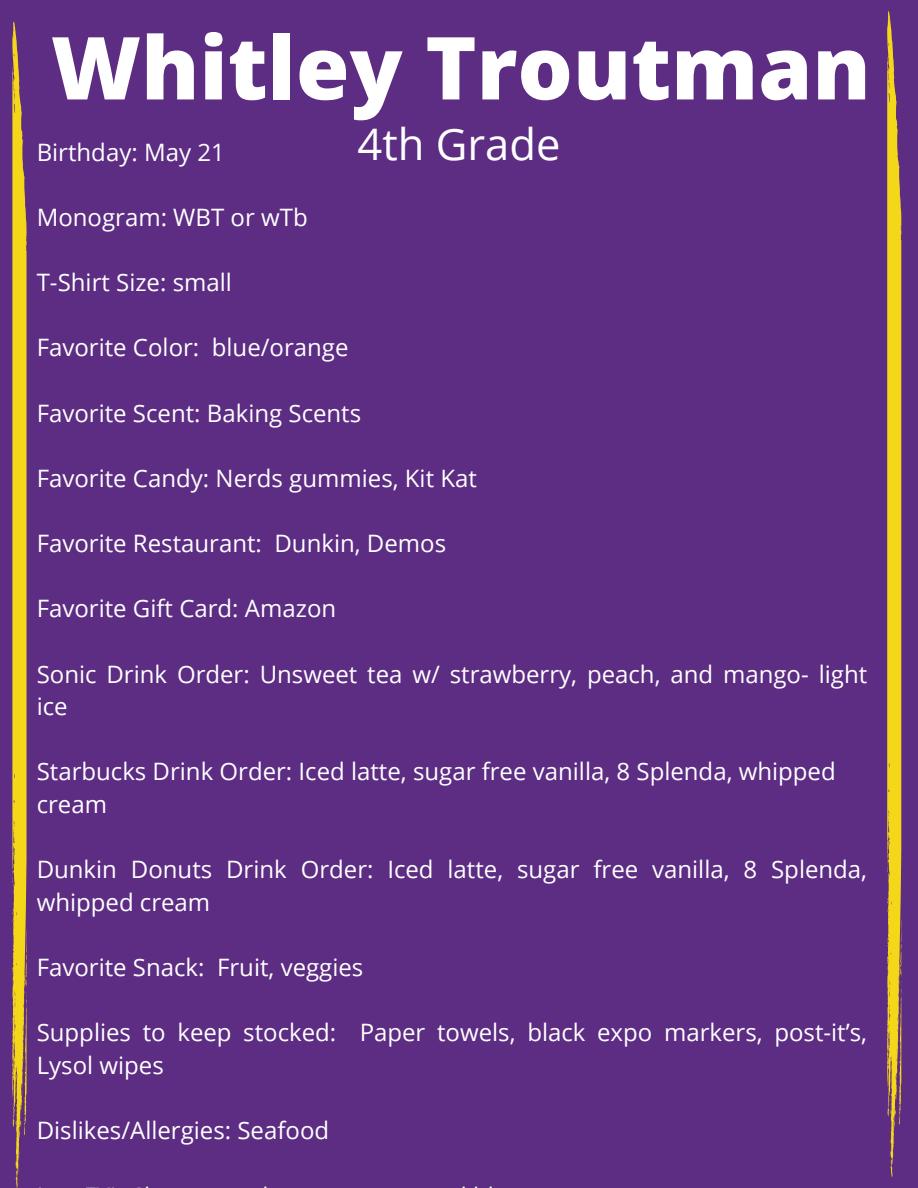
<style>
.page{position:relative;width:918px;height:1188px;background:#5d2c83}
.page>*{position:absolute;margin:0;border:0;box-sizing:border-box;transform-origin:0 0}
.t1{font:800 87px "Open Sans";color:#fff}
.t2{font:43.5px "Open Sans";color:#fff}
.t3{font:24px/32.7px "Open Sans";color:#fff}
</style>
<div class="page">
<svg style="left:12px;top:21px;width:15px;height:1167px"></svg>
<svg style="left:887px;top:11px;width:15px;height:1166px"></svg>
<p class="t1" style="left:51px;top:7px;width:821px">Whitley Troutman</p>
<p class="t3" style="left:37px;top:135px;width:190px">Birthday: May 21</p>
<p class="t2" style="left:358px;top:113px;width:204px">4th Grade</p>
<p class="t3" style="left:37px;top:200px;width:273px">Monogram: WBT or wTb</p>
<p class="t3" style="left:37px;top:265px;width:197px">T-Shirt Size: small</p>
<p class="t3" style="left:37px;top:331px;width:313px">Favorite Color: blue/orange</p>
<p class="t3" style="left:37px;top:396px;width:326px">Favorite Scent: Baking Scents</p>
<p class="t3" style="left:37px;top:461px;width:442px">Favorite Candy: Nerds gummies, Kit Kat</p>
<p class="t3" style="left:37px;top:526px;width:411px">Favorite Restaurant: Dunkin, Demos</p>
<p class="t3" style="left:37px;top:592px;width:301px">Favorite Gift Card: Amazon</p>
<p class="t3" style="left:37px;top:657px;width:832px">Sonic Drink Order: Unsweet tea w/ strawberry, peach, and mango- light ice</p>
<p class="t3" style="left:37px;top:755px;width:801px">Starbucks Drink Order: Iced latte, sugar free vanilla, 8 Splenda, whipped cream</p>
<p class="t3" style="left:37px;top:853px;width:832px">Dunkin Donuts Drink Order: Iced latte, sugar free vanilla, 8 Splenda, whipped cream</p>
<p class="t3" style="left:37px;top:950px;width:328px">Favorite Snack: Fruit, veggies</p>
<p class="t3" style="left:37px;top:1016px;width:832px">Supplies to keep stocked: Paper towels, black expo markers, post-it’s,<br>Lysol wipes</p>
<p class="t3" style="left:37px;top:1114px;width:294px">Dislikes/Allergies: Seafood</p>
</div>
